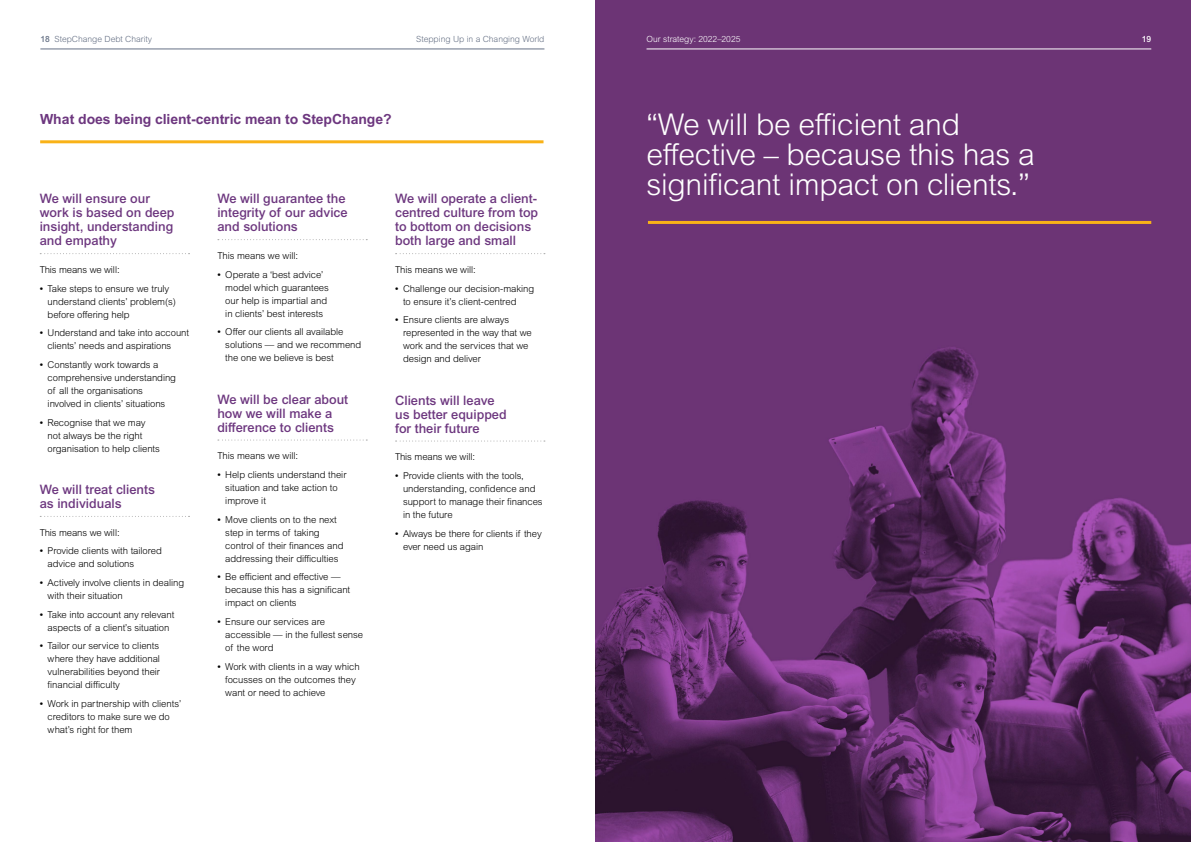
<style>
.page{position:relative;width:1191px;height:842px;background:#fff}
.page>*{position:absolute;margin:0;border:0;box-sizing:border-box;transform-origin:0 0}
.Paragraph_Style_2{font:300 30px/30px "Arial MT Pro";letter-spacing:-.01em;color:#fff}
.Sub_Header_1{font:700 14px "Arial MT Pro";letter-spacing:-.005em;color:#6d377f}
.Sub_Header_2{font:500 13px/14px "Arial MT Pro";color:#6d377f}
.Paragraph_Style_2-2{font:300 9.5px/13px "Arial MT Pro";letter-spacing:-.005em;color:#000}
.t1{font:300 8.5px "Arial MT Pro";color:#667185}
.t2{font:300 8.5px "Arial MT Pro";color:#fff}
.t3{font:500 8.5px "Arial MT Pro";color:#fff}
.s1{font-weight:500}
</style>
<div class="page">
<img style="left:595px;top:0;width:596px;height:842px">
<hr style="left:648px;top:221px;width:503px;height:3px;background:#f9b217">
<hr style="left:646px;top:49px;width:505px;height:1px;background:#fff">
<hr style="left:40px;top:49px;width:504px;height:1px;background:#667185">
<hr style="left:40px;top:140px;width:503px;height:3px;background:#f9b217">
<svg style="left:40px;top:253px;width:149px;height:1px"></svg>
<svg style="left:40px;top:516px;width:149px;height:1px"></svg>
<svg style="left:218px;top:239px;width:149px;height:1px"></svg>
<svg style="left:218px;top:439px;width:149px;height:1px"></svg>
<svg style="left:395px;top:253px;width:150px;height:1px"></svg>
<svg style="left:395px;top:440px;width:150px;height:1px"></svg>
<p class="t1" style="left:40px;top:34px;width:113px"><span class="s1">18</span> StepChange Debt Charity</p>
<p class="t1" style="left:416px;top:34px;width:130px">Stepping Up in a Changing World</p>
<p class="t2" style="left:646px;top:34px;width:95px">Our strategy: 2022–2025</p>
<h1 class="Sub_Header_1" style="left:40px;top:110px;width:353px">What does being client-centric mean to StepChange?</h1>
<h2 class="Sub_Header_2" style="left:40px;top:192px;width:136px">We will ensure our work is based on deep insight, understanding and empathy</h2>
<p class="Paragraph_Style_2-2" style="left:40px;top:263px;width:81px">This means we will:</p>
<p class="Paragraph_Style_2-2" style="left:48px;top:282px;width:130px;text-indent:-8px"><span class="s1">•</span> Take steps to ensure we truly understand clients’ problem(s) before offering help</p>
<p class="Paragraph_Style_2-2" style="left:48px;top:327px;width:143px;text-indent:-8px"><span class="s1">•</span> Understand and take into account clients’ needs and aspirations</p>
<p class="Paragraph_Style_2-2" style="left:48px;top:358px;width:130px;text-indent:-8px"><span class="s1">•</span> Constantly work towards a comprehensive understanding of all the organisations involved in clients’ situations</p>
<p class="Paragraph_Style_2-2" style="left:48px;top:416px;width:114px;text-indent:-8px"><span class="s1">•</span> Recognise that we may not always be the right organisation to help clients</p>
<h2 class="Sub_Header_2" style="left:40px;top:483px;width:117px">We will treat clients as individuals</h2>
<p class="Paragraph_Style_2-2" style="left:40px;top:526px;width:81px">This means we will:</p>
<p class="Paragraph_Style_2-2" style="left:48px;top:545px;width:116px;text-indent:-8px"><span class="s1">•</span> Provide clients with tailored advice and solutions</p>
<p class="Paragraph_Style_2-2" style="left:48px;top:576px;width:138px;text-indent:-8px"><span class="s1">•</span> Actively involve clients in dealing with their situation</p>
<p class="Paragraph_Style_2-2" style="left:40px;top:608px;width:136px;text-align:center"><span class="s1">•</span> Take into account any relevant aspects of a client’s situation</p>
<p class="Paragraph_Style_2-2" style="left:48px;top:640px;width:114px;text-align:justify;text-indent:-8px"><span class="s1">•</span> Tailor our service to clients where they have additional vulnerabilities beyond their financial difficulty</p>
<p class="Paragraph_Style_2-2" style="left:48px;top:697px;width:135px;text-indent:-8px"><span class="s1">•</span> Work in partnership with clients’ creditors to make sure we do what’s right for them</p>
<h2 class="Sub_Header_2" style="left:217px;top:192px;width:132px">We will guarantee the integrity of our advice and solutions</h2>
<p class="Paragraph_Style_2-2" style="left:217px;top:249px;width:82px">This means we will:</p>
<p class="Paragraph_Style_2-2" style="left:225px;top:268px;width:105px;text-indent:-8px"><span class="s1">•</span> Operate a ‘best advice’ model which guarantees our help is impartial and in clients’ best interests</p>
<p class="Paragraph_Style_2-2" style="left:225px;top:326px;width:137px;text-indent:-8px"><span class="s1">•</span> Offer our clients all available solutions — and we recommend the one we believe is best</p>
<h2 class="Sub_Header_2" style="left:217px;top:392px;width:132px">We will be clear about how we will make a difference to clients</h2>
<p class="Paragraph_Style_2-2" style="left:217px;top:450px;width:82px">This means we will:</p>
<p class="Paragraph_Style_2-2" style="left:225px;top:468px;width:123px;text-indent:-8px"><span class="s1">•</span> Help clients understand their situation and take action to improve it</p>
<p class="Paragraph_Style_2-2" style="left:225px;top:513px;width:120px;text-indent:-8px"><span class="s1">•</span> Move clients on to the next step in terms of taking control of their finances and addressing their difficulties</p>
<p class="Paragraph_Style_2-2" style="left:225px;top:571px;width:126px;text-indent:-8px"><span class="s1">•</span> Be efficient and effective — because this has a significant impact on clients</p>
<p class="Paragraph_Style_2-2" style="left:225px;top:615px;width:139px;text-indent:-8px"><span class="s1">•</span> Ensure our services are accessible — in the fullest sense of the word</p>
<p class="Paragraph_Style_2-2" style="left:225px;top:660px;width:136px;text-indent:-8px"><span class="s1">•</span> Work with clients in a way which focusses on the outcomes they want or need to achieve</p>
<h2 class="Sub_Header_2" style="left:395px;top:192px;width:145px">We will operate a client&shy;centred culture from top to bottom on decisions both large and small</h2>
<p class="Paragraph_Style_2-2" style="left:395px;top:263px;width:82px">This means we will:</p>
<p class="Paragraph_Style_2-2" style="left:403px;top:282px;width:133px;text-indent:-8px"><span class="s1">•</span> Challenge our decision-making to ensure it’s client-centred</p>
<p class="Paragraph_Style_2-2" style="left:403px;top:314px;width:130px;text-indent:-8px"><span class="s1">•</span> Ensure clients are always represented in the way that we work and the services that we design and deliver</p>
<h2 class="Sub_Header_2" style="left:395px;top:393px;width:113px">Clients will leave us better equipped for their future</h2>
<p class="Paragraph_Style_2-2" style="left:395px;top:451px;width:81px">This means we will:</p>
<p class="Paragraph_Style_2-2" style="left:403px;top:469px;width:141px;text-indent:-8px"><span class="s1">•</span> Provide clients with the tools, understanding, confidence and support to manage their finances in the future</p>
<p class="Paragraph_Style_2-2" style="left:403px;top:527px;width:140px;text-indent:-8px"><span class="s1">•</span> Always be there for clients if they ever need us again</p>
<p class="Paragraph_Style_2" style="left:646px;top:110px;width:390px">“We will be efficient and effective – because this has a significant impact on clients.”</p>
<p class="t3" style="left:1141px;top:34px;width:11px">19</p>
</div>
